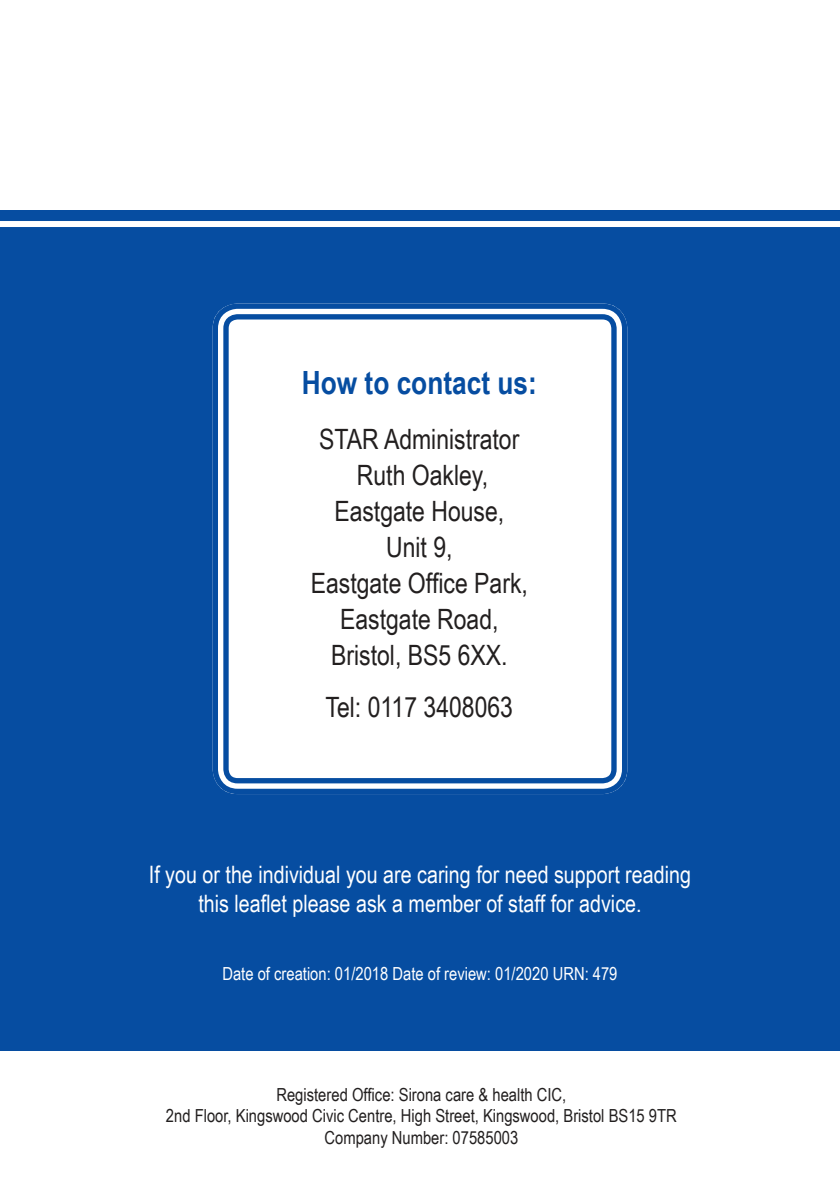
<style>
.page{position:relative;width:840px;height:1191px;background:#fff}
.page>*{position:absolute;margin:0;border:0;box-sizing:border-box;transform-origin:0 0}
.t1{font:700 32px "Arial Narrow";color:#064da1}
.t2{font:28px/36px "Arial Narrow";color:#221f1f;text-align:center}
.t3{font:24px/28.8px "Arial Narrow";color:#fff;text-align:center}
.t4{font:18px/21.6px "Arial Narrow";color:#221f1f;text-align:center}
.t5{font:18px "Arial Narrow";color:#fff}
</style>
<div class="page">
<div style="left:0;top:0;width:839px;height:1050px;background:#064da1"></div>
<div style="left:0;top:221px;width:839px;height:6px;background:#fff"></div>
<div style="left:0;top:0;width:839px;height:210px;background:#fff"></div>
<div style="left:220px;top:311px;width:399px;height:475px;background:#fff;border-radius:17px"></div>
<div style="left:212px;top:303px;width:415px;height:491px;border:16px solid #fff;border-radius:17px"></div>
<div style="left:212px;top:303px;width:415px;height:491px;border:5px solid #064da1;border-radius:22px"></div>
<div style="left:223px;top:314px;width:393px;height:469px;border:5px solid #064da1;border-radius:12px"></div>
<h1 class="t1" style="left:302px;top:371px;width:236px">How to contact us:</h1>
<h2 class="t2" style="left:310px;top:420px;width:218px">STAR Administrator<br>Ruth Oakley,<br>Eastgate House,<br>Unit 9,<br>Eastgate Office Park,<br>Eastgate Road,<br>Bristol, BS5 6XX.</h2>
<h2 class="t2" style="left:325px;top:688px;width:189px">Tel: 0117 3408063</h2>
<h3 class="t3" style="left:149px;top:862px;width:543px">If you or the individual you are caring for need support reading this leaflet please ask a member of staff for advice.</h3>
<p class="t5" style="left:222px;top:960px;width:396px">Date of creation: 01/2018 Date of review: 01/2020 URN: 479</p>
<p class="t4" style="left:166px;top:1082px;width:512px">Registered Office: Sirona care &amp; health CIC,<br>2nd Floor, Kingswood Civic Centre, High Street, Kingswood, Bristol BS15 9TR<br>Company Number: 07585003</p>
</div>
